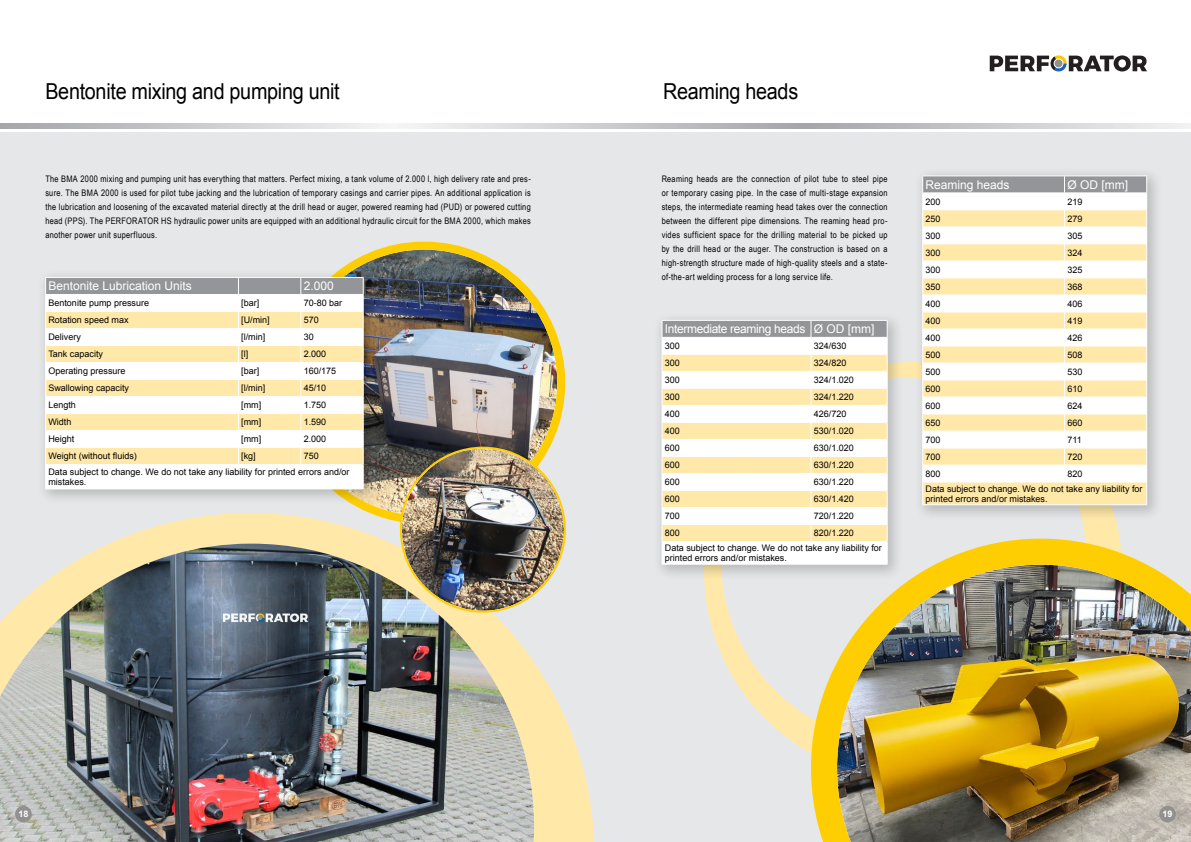
<style>
.page{position:relative;width:1191px;height:842px;background:#fff}
.page>*{position:absolute;margin:0;border:0;box-sizing:border-box;transform-origin:0 0}
.t1{font:22px "Arial";letter-spacing:-.015em;color:#000;scale:.9 1}
.t2{font:12px "Arial";color:#fff}
.t3{font:12px "Arial";letter-spacing:-.03em;color:#fff}
.t4{font:9px/14px "Arial Narrow";letter-spacing:.03em;color:#000;text-align:justify}
.t5{font:9px/14.8px "Arial";color:#000}
.t6{font:700 9px "Arial";color:#fff}
</style>
<div class="page">
<div style="left:0;top:132px;width:1191px;height:710px;background:#e6e7e8"></div>
<svg style="left:704px;top:362px;width:416px;height:391px"></svg>
<div style="left:653px;top:311px;width:251px;height:270px;background:#000;opacity:.2"></div>
<hr style="left:661px;top:564px;width:150px;height:1px;background:#fff">
<svg style="left:661px;top:320px;width:226px;height:244px;background:#f7eed5"></svg>
<img style="left:291px;top:250px;width:266px;height:266px;border-radius:133px">
<img style="left:811px;top:539px;width:380px;height:303px">
<div style="left:37px;top:269px;width:343px;height:237px;background:#000;opacity:.2"></div>
<hr style="left:45px;top:489px;width:193px;height:1px;background:#fff">
<hr style="left:238px;top:489px;width:63px;height:1px;background:#fff">
<hr style="left:301px;top:489px;width:62px;height:1px;background:#fff">
<svg style="left:45px;top:277px;width:319px;height:212px;background:#f6eed6"></svg>
<svg style="left:109px;top:513px;width:486px;height:329px"></svg>
<img style="left:0;top:544px;width:534px;height:298px">
<img style="left:402px;top:449px;width:162px;height:162px;border-radius:81px">
<div style="left:914px;top:167px;width:249px;height:355px;background:#000;opacity:.2"></div>
<hr style="left:922px;top:504px;width:142px;height:1px;background:#fff">
<hr style="left:1064px;top:504px;width:83px;height:1px;background:#fff">
<svg style="left:922px;top:176px;width:225px;height:328px;background:#f9efd3"></svg>
<svg style="left:0;top:124px;width:1191px;height:5px;background:#caccce"></svg>
<div style="left:15px;top:806px;width:17px;height:16px;background:#928f8f;border-radius:50%"></div>
<div style="left:1159px;top:806px;width:16px;height:16px;background:#928f8f;border-radius:50%"></div>
<svg style="left:989px;top:55px;width:158px;height:17px"></svg>
<h1 class="t1" style="left:45px;top:77px;width:328px">Bentonite mixing and pumping unit</h1>
<h1 class="t1" style="left:663px;top:77px;width:152px">Reaming heads</h1>
<p class="t4" style="left:45px;top:172px;width:487px">The BMA 2000 mixing and pumping unit has everything that matters. Perfect mixing, a tank volume of 2.000 l, high delivery rate and pres&shy;sure. The BMA 2000 is used for pilot tube jacking and the lubrication of temporary casings and carrier pipes. An additional application is the lubrication and loosening of the excavated material directly at the drill head or auger, powered reaming had (PUD) or powered cutting head (PPS). The PERFORATOR HS hydraulic power units are equipped with an additional hydraulic circuit for the BMA 2000, which makes another power unit superfluous.</p>
<h2 class="t2" style="left:48px;top:278px;width:145px">Bentonite Lubrication Units</h2>
<h2 class="t2" style="left:304px;top:278px;width:32px">2.000</h2>
<p class="t5" style="left:48px;top:296px;width:102px">Bentonite pump pressure</p>
<p class="t5" style="left:241px;top:296px;width:20px">[bar]</p>
<p class="t5" style="left:304px;top:296px;width:40px">70-80 bar</p>
<p class="t5" style="left:48px;top:313px;width:82px">Rotation speed max</p>
<p class="t5" style="left:241px;top:313px;width:30px">[U/min]</p>
<p class="t5" style="left:304px;top:313px;width:17px">570</p>
<p class="t5" style="left:48px;top:330px;width:34px">Delivery</p>
<p class="t5" style="left:241px;top:330px;width:26px">[l/min]</p>
<p class="t5" style="left:304px;top:330px;width:12px">30</p>
<p class="t5" style="left:48px;top:347px;width:56px">Tank capacity</p>
<p class="t5" style="left:241px;top:347px;width:9px">[l]</p>
<p class="t5" style="left:304px;top:347px;width:24px">2.000</p>
<p class="t5" style="left:48px;top:364px;width:79px">Operating pressure</p>
<p class="t5" style="left:241px;top:364px;width:20px">[bar]</p>
<p class="t5" style="left:304px;top:364px;width:34px">160/175</p>
<p class="t5" style="left:48px;top:381px;width:82px">Swallowing capacity</p>
<p class="t5" style="left:241px;top:381px;width:26px">[l/min]</p>
<p class="t5" style="left:304px;top:381px;width:24px">45/10</p>
<p class="t5" style="left:48px;top:398px;width:29px">Length</p>
<p class="t5" style="left:241px;top:398px;width:21px">[mm]</p>
<p class="t5" style="left:304px;top:398px;width:24px">1.750</p>
<p class="t5" style="left:48px;top:415px;width:25px">Width</p>
<p class="t5" style="left:241px;top:415px;width:21px">[mm]</p>
<p class="t5" style="left:304px;top:415px;width:24px">1.590</p>
<p class="t5" style="left:48px;top:432px;width:28px">Height</p>
<p class="t5" style="left:241px;top:432px;width:21px">[mm]</p>
<p class="t5" style="left:304px;top:432px;width:24px">2.000</p>
<p class="t5" style="left:48px;top:449px;width:90px">Weight (without fluids)</p>
<p class="t5" style="left:241px;top:449px;width:16px">[kg]</p>
<p class="t5" style="left:48px;top:448px;width:302px;line-height:15.7px;text-indent:255px">750<br>Data subject to change. We do not take any liability for printed errors and/or</p>
<p class="t5" style="left:48px;top:475px;width:40px">mistakes.</p>
<p class="t4" style="left:661px;top:172px;width:227px">Reaming heads are the connection of pilot tube to steel pipe or temporary casing pipe. In the case of multi-stage expansion steps, the intermediate reaming head takes over the connection between the different pipe dimensions. The reaming head pro&shy;vides sufficient space for the drilling material to be picked up by the drill head or the auger. The construction is based on a high-strength structure made of high-quality steels and a state&shy;of-the-art welding process for a long service life.</p>
<h2 class="t3" style="left:665px;top:321px;width:211px">Intermediate reaming heads Ø OD [mm]</h2>
<p class="t5" style="left:665px;top:339px;width:17px">300</p>
<p class="t5" style="left:814px;top:339px;width:34px">324/630</p>
<p class="t5" style="left:665px;top:356px;width:17px">300</p>
<p class="t5" style="left:814px;top:356px;width:34px">324/820</p>
<p class="t5" style="left:665px;top:373px;width:17px">300</p>
<p class="t5" style="left:814px;top:373px;width:42px">324/1.020</p>
<p class="t5" style="left:665px;top:390px;width:17px">300</p>
<p class="t5" style="left:814px;top:390px;width:42px">324/1.220</p>
<p class="t5" style="left:665px;top:407px;width:17px">400</p>
<p class="t5" style="left:814px;top:407px;width:34px">426/720</p>
<p class="t5" style="left:665px;top:424px;width:17px">400</p>
<p class="t5" style="left:814px;top:424px;width:42px">530/1.020</p>
<p class="t5" style="left:665px;top:441px;width:17px">600</p>
<p class="t5" style="left:814px;top:441px;width:42px">630/1.020</p>
<p class="t5" style="left:665px;top:458px;width:17px">600</p>
<p class="t5" style="left:814px;top:458px;width:42px">630/1.220</p>
<p class="t5" style="left:665px;top:475px;width:17px">600</p>
<p class="t5" style="left:814px;top:475px;width:42px">630/1.220</p>
<p class="t5" style="left:665px;top:492px;width:17px">600</p>
<p class="t5" style="left:814px;top:492px;width:42px">630/1.420</p>
<p class="t5" style="left:665px;top:509px;width:17px">700</p>
<p class="t5" style="left:814px;top:509px;width:42px">720/1.220</p>
<p class="t5" style="left:665px;top:526px;width:17px">800</p>
<p class="t5" style="left:665px;top:526px;width:218px;text-indent:149px">820/1.220<br>Data subject to change. We do not take any liability for</p>
<p class="t5" style="left:665px;top:551px;width:124px">printed errors and/or mistakes.</p>
<h2 class="t2" style="left:925px;top:177px;width:86px">Reaming heads</h2>
<h2 class="t2" style="left:1067px;top:177px;width:62px">Ø OD [mm]</h2>
<p class="t5" style="left:925px;top:194px;width:17px">200</p>
<p class="t5" style="left:1067px;top:194px;width:17px">219</p>
<p class="t5" style="left:925px;top:211px;width:17px">250</p>
<p class="t5" style="left:1067px;top:211px;width:17px">279</p>
<p class="t5" style="left:925px;top:228px;width:17px">300</p>
<p class="t5" style="left:1067px;top:228px;width:17px">305</p>
<p class="t5" style="left:925px;top:245px;width:17px">300</p>
<p class="t5" style="left:1067px;top:245px;width:17px">324</p>
<p class="t5" style="left:925px;top:262px;width:17px">300</p>
<p class="t5" style="left:1067px;top:262px;width:17px">325</p>
<p class="t5" style="left:925px;top:279px;width:17px">350</p>
<p class="t5" style="left:1067px;top:279px;width:17px">368</p>
<p class="t5" style="left:925px;top:296px;width:17px">400</p>
<p class="t5" style="left:1067px;top:296px;width:17px">406</p>
<p class="t5" style="left:925px;top:313px;width:17px">400</p>
<p class="t5" style="left:1067px;top:313px;width:17px">419</p>
<p class="t5" style="left:925px;top:330px;width:17px">400</p>
<p class="t5" style="left:1067px;top:330px;width:17px">426</p>
<p class="t5" style="left:925px;top:347px;width:17px">500</p>
<p class="t5" style="left:1067px;top:347px;width:17px">508</p>
<p class="t5" style="left:925px;top:364px;width:17px">500</p>
<p class="t5" style="left:1067px;top:364px;width:17px">530</p>
<p class="t5" style="left:925px;top:381px;width:17px">600</p>
<p class="t5" style="left:1067px;top:381px;width:17px">610</p>
<p class="t5" style="left:925px;top:398px;width:17px">600</p>
<p class="t5" style="left:1067px;top:398px;width:17px">624</p>
<p class="t5" style="left:925px;top:415px;width:17px">650</p>
<p class="t5" style="left:1067px;top:415px;width:17px">660</p>
<p class="t5" style="left:925px;top:432px;width:17px">700</p>
<p class="t5" style="left:1067px;top:432px;width:16px">711</p>
<p class="t5" style="left:925px;top:449px;width:17px">700</p>
<p class="t5" style="left:1067px;top:449px;width:17px">720</p>
<p class="t5" style="left:925px;top:466px;width:17px">800</p>
<p class="t5" style="left:925px;top:466px;width:218px;text-indent:142px">820<br>Data subject to change. We do not take any liability for</p>
<p class="t5" style="left:925px;top:491px;width:124px">printed errors and/or mistakes.</p>
<p class="t6" style="left:18px;top:808px;width:12px">18</p>
<p class="t6" style="left:1162px;top:808px;width:12px">19</p>
</div>
